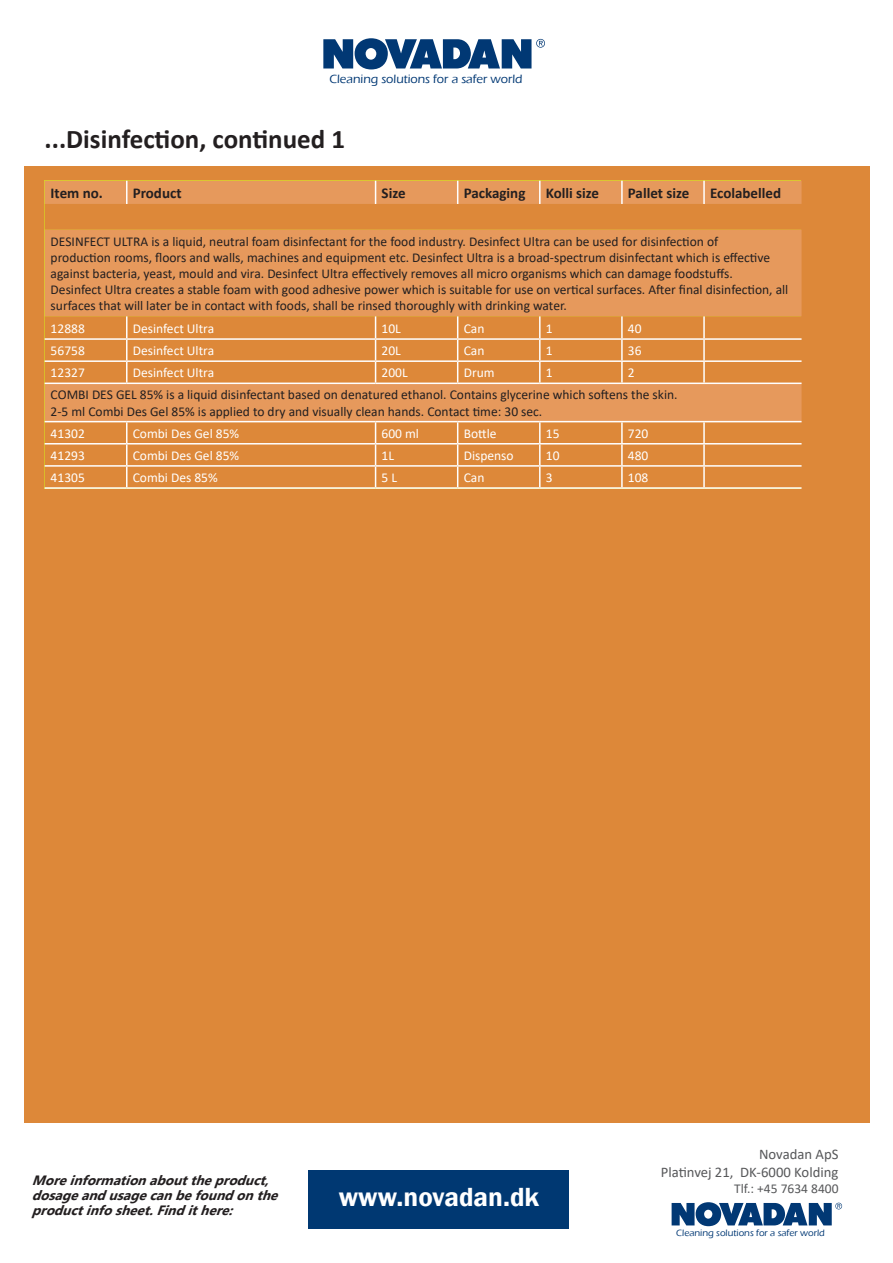
<style>
.page{position:relative;width:893px;height:1263px;background:#fff}
.page>*{position:absolute;margin:0;border:0;box-sizing:border-box;transform-origin:0 0}
.t1{font:700 27px "Calibri";color:#231f20}
.t2{font:600 27px "Franklin Gothic";color:#fff}
.t3{font:700 15px "Calibri";color:#231f20}
.t4{font:14.7px "Calibri";color:#57585a}
.t5{font:13.5px/16.2px "Calibri";color:#231f20}
.t6{font:13.5px "Calibri";color:#fff}
.t7{font:italic 700 13.5px/15px "Microsoft New Tai Lue";color:#231f20}
.t8{font:13.5px "Calibri";color:#57585a}
.t9{font:500 12.45px "Eras ITC";color:#013874}
.t10{font:500 9.6px "Eras ITC";color:#013874}
</style>
<div class="page">
<svg style="left:323px;top:38px;width:222px;height:31px"></svg>
<svg style="left:672px;top:1202px;width:170px;height:24px"></svg>
<div style="left:308px;top:1170px;width:260px;height:58px;background:#003872"></div>
<div style="left:24px;top:166px;width:845px;height:957px;background:#dd8839"></div>
<div style="left:45px;top:181px;width:756px;height:23px;background:#e6995c"></div>
<svg style="left:45px;top:229px;width:756px;height:258px;fill:#e6995c"></svg>
<hr style="left:126px;top:181px;width:2px;height:23px;background:#fff">
<svg style="left:375px;top:181px;width:1px;height:23px"></svg>
<svg style="left:457px;top:181px;width:1px;height:23px"></svg>
<hr style="left:539px;top:181px;width:2px;height:23px;background:#fff">
<hr style="left:621px;top:181px;width:2px;height:23px;background:#fff">
<hr style="left:703px;top:181px;width:2px;height:23px;background:#fff">
<hr style="left:126px;top:316px;width:2px;height:22px;background:#fff">
<hr style="left:539px;top:316px;width:2px;height:22px;background:#fff">
<hr style="left:621px;top:316px;width:2px;height:22px;background:#fff">
<hr style="left:703px;top:316px;width:2px;height:22px;background:#fff">
<hr style="left:45px;top:338px;width:82px;height:2px;background:#fff">
<hr style="left:127px;top:338px;width:249px;height:2px;background:#fff">
<hr style="left:126px;top:340px;width:2px;height:20px;background:#fff">
<hr style="left:376px;top:338px;width:82px;height:2px;background:#fff">
<hr style="left:458px;top:338px;width:82px;height:2px;background:#fff">
<hr style="left:540px;top:338px;width:82px;height:2px;background:#fff">
<hr style="left:539px;top:340px;width:2px;height:20px;background:#fff">
<hr style="left:622px;top:338px;width:82px;height:2px;background:#fff">
<hr style="left:621px;top:340px;width:2px;height:20px;background:#fff">
<hr style="left:704px;top:338px;width:97px;height:2px;background:#fff">
<hr style="left:703px;top:340px;width:2px;height:20px;background:#fff">
<hr style="left:45px;top:360px;width:82px;height:2px;background:#fff">
<hr style="left:127px;top:360px;width:249px;height:2px;background:#fff">
<hr style="left:126px;top:362px;width:2px;height:21px;background:#fff">
<hr style="left:376px;top:360px;width:82px;height:2px;background:#fff">
<svg style="left:375px;top:316px;width:1px;height:67px"></svg>
<hr style="left:458px;top:360px;width:82px;height:2px;background:#fff">
<svg style="left:457px;top:316px;width:1px;height:67px"></svg>
<hr style="left:540px;top:360px;width:82px;height:2px;background:#fff">
<hr style="left:539px;top:362px;width:2px;height:21px;background:#fff">
<hr style="left:622px;top:360px;width:82px;height:2px;background:#fff">
<hr style="left:621px;top:362px;width:2px;height:21px;background:#fff">
<hr style="left:704px;top:360px;width:97px;height:2px;background:#fff">
<hr style="left:703px;top:362px;width:2px;height:21px;background:#fff">
<hr style="left:45px;top:421px;width:82px;height:1px;background:#fff">
<hr style="left:127px;top:421px;width:249px;height:1px;background:#fff">
<hr style="left:126px;top:422px;width:2px;height:21px;background:#fff">
<hr style="left:376px;top:421px;width:82px;height:1px;background:#fff">
<hr style="left:458px;top:421px;width:82px;height:1px;background:#fff">
<hr style="left:540px;top:421px;width:82px;height:1px;background:#fff">
<hr style="left:539px;top:422px;width:2px;height:21px;background:#fff">
<hr style="left:622px;top:421px;width:82px;height:1px;background:#fff">
<hr style="left:621px;top:422px;width:2px;height:21px;background:#fff">
<hr style="left:704px;top:421px;width:97px;height:1px;background:#fff">
<hr style="left:703px;top:422px;width:2px;height:21px;background:#fff">
<hr style="left:45px;top:443px;width:82px;height:1px;background:#fff">
<hr style="left:127px;top:443px;width:249px;height:1px;background:#fff">
<hr style="left:126px;top:444px;width:2px;height:21px;background:#fff">
<hr style="left:376px;top:443px;width:82px;height:1px;background:#fff">
<hr style="left:458px;top:443px;width:82px;height:1px;background:#fff">
<hr style="left:540px;top:443px;width:82px;height:1px;background:#fff">
<hr style="left:539px;top:444px;width:2px;height:21px;background:#fff">
<hr style="left:622px;top:443px;width:82px;height:1px;background:#fff">
<hr style="left:621px;top:444px;width:2px;height:21px;background:#fff">
<hr style="left:704px;top:443px;width:97px;height:1px;background:#fff">
<hr style="left:703px;top:444px;width:2px;height:21px;background:#fff">
<hr style="left:45px;top:383px;width:82px;height:1px;background:#fff">
<hr style="left:127px;top:383px;width:249px;height:1px;background:#fff">
<hr style="left:376px;top:383px;width:82px;height:1px;background:#fff">
<hr style="left:458px;top:383px;width:82px;height:1px;background:#fff">
<hr style="left:540px;top:383px;width:82px;height:1px;background:#fff">
<hr style="left:622px;top:383px;width:82px;height:1px;background:#fff">
<hr style="left:704px;top:383px;width:97px;height:1px;background:#fff">
<hr style="left:45px;top:465px;width:82px;height:2px;background:#fff">
<hr style="left:127px;top:465px;width:249px;height:2px;background:#fff">
<hr style="left:126px;top:467px;width:2px;height:20px;background:#fff">
<hr style="left:376px;top:465px;width:82px;height:2px;background:#fff">
<svg style="left:375px;top:422px;width:1px;height:65px"></svg>
<hr style="left:458px;top:465px;width:82px;height:2px;background:#fff">
<svg style="left:457px;top:422px;width:1px;height:65px"></svg>
<hr style="left:540px;top:465px;width:82px;height:2px;background:#fff">
<hr style="left:539px;top:467px;width:2px;height:20px;background:#fff">
<hr style="left:622px;top:465px;width:82px;height:2px;background:#fff">
<hr style="left:621px;top:467px;width:2px;height:20px;background:#fff">
<hr style="left:704px;top:465px;width:97px;height:2px;background:#fff">
<hr style="left:703px;top:467px;width:2px;height:20px;background:#fff">
<hr style="left:45px;top:487px;width:82px;height:2px;background:#fff">
<hr style="left:127px;top:487px;width:249px;height:2px;background:#fff">
<hr style="left:376px;top:487px;width:82px;height:2px;background:#fff">
<hr style="left:458px;top:487px;width:82px;height:2px;background:#fff">
<hr style="left:540px;top:487px;width:82px;height:2px;background:#fff">
<hr style="left:622px;top:487px;width:82px;height:2px;background:#fff">
<hr style="left:704px;top:487px;width:97px;height:2px;background:#fff">
<p class="t9" style="left:329px;top:72px;width:195px">Cleaning solutions for a safer world</p>
<p class="t1" style="left:45px;top:120px;width:302px">...Disinfection, continued 1</p>
<p class="t3" style="left:51px;top:182px;width:54px">Item no.</p>
<p class="t3" style="left:133px;top:182px;width:50px">Product</p>
<p class="t3" style="left:382px;top:182px;width:26px">Size</p>
<p class="t3" style="left:464px;top:182px;width:63px">Packaging</p>
<p class="t3" style="left:546px;top:182px;width:55px">Kolli size</p>
<p class="t3" style="left:628px;top:182px;width:63px">Pallet size</p>
<p class="t3" style="left:710px;top:182px;width:73px">Ecolabelled</p>
<p class="t5" style="left:51px;top:233px;width:669px">DESINFECT ULTRA is a liquid, neutral foam disinfectant for the food industry. Desinfect Ultra can be used for disinfection of</p>
<p class="t5" style="left:51px;top:249px;width:721px">production rooms, floors and walls, machines and equipment etc. Desinfect Ultra is a broad-spectrum disinfectant which is effective</p>
<p class="t5" style="left:51px;top:265px;width:684px">against bacteria, yeast, mould and vira. Desinfect Ultra effectively removes all micro organisms which can damage foodstuffs.</p>
<p class="t5" style="left:51px;top:281px;width:739px">Desinfect Ultra creates a stable foam with good adhesive power which is suitable for use on vertical surfaces. After final disinfection, all surfaces that will later be in contact with foods, shall be rinsed thoroughly with drinking water.</p>
<p class="t6" style="left:51px;top:319px;width:36px">12888</p>
<p class="t6" style="left:133px;top:319px;width:83px">Desinfect Ultra</p>
<p class="t6" style="left:382px;top:319px;width:21px">10L</p>
<p class="t6" style="left:464px;top:319px;width:22px">Can</p>
<p class="t6" style="left:546px;top:319px;width:8px">1</p>
<p class="t6" style="left:628px;top:319px;width:15px">40</p>
<p class="t6" style="left:51px;top:341px;width:36px">56758</p>
<p class="t6" style="left:133px;top:341px;width:83px">Desinfect Ultra</p>
<p class="t6" style="left:382px;top:341px;width:21px">20L</p>
<p class="t6" style="left:464px;top:341px;width:22px">Can</p>
<p class="t6" style="left:546px;top:341px;width:8px">1</p>
<p class="t6" style="left:628px;top:341px;width:15px">36</p>
<p class="t6" style="left:51px;top:363px;width:36px">12327</p>
<p class="t6" style="left:133px;top:363px;width:83px">Desinfect Ultra</p>
<p class="t6" style="left:382px;top:363px;width:28px">200L</p>
<p class="t6" style="left:464px;top:363px;width:32px">Drum</p>
<p class="t6" style="left:546px;top:363px;width:8px">1</p>
<p class="t6" style="left:628px;top:363px;width:8px">2</p>
<p class="t5" style="left:51px;top:386px;width:628px">COMBI DES GEL 85% is a liquid disinfectant based on denatured ethanol. Contains glycerine which softens the skin.</p>
<p class="t5" style="left:51px;top:403px;width:493px">2-5 ml Combi Des Gel 85% is applied to dry and visually clean hands. Contact time: 30 sec.</p>
<p class="t6" style="left:51px;top:424px;width:36px">41302</p>
<p class="t6" style="left:133px;top:424px;width:108px">Combi Des Gel 85%</p>
<p class="t6" style="left:382px;top:424px;width:39px">600 ml</p>
<p class="t6" style="left:464px;top:424px;width:34px">Bottle</p>
<p class="t6" style="left:546px;top:424px;width:15px">15</p>
<p class="t6" style="left:628px;top:424px;width:22px">720</p>
<p class="t6" style="left:51px;top:446px;width:36px">41293</p>
<p class="t6" style="left:133px;top:446px;width:108px">Combi Des Gel 85%</p>
<p class="t6" style="left:382px;top:446px;width:14px">1L</p>
<p class="t6" style="left:464px;top:446px;width:51px">Dispenso</p>
<p class="t6" style="left:546px;top:446px;width:15px">10</p>
<p class="t6" style="left:628px;top:446px;width:22px">480</p>
<p class="t6" style="left:51px;top:468px;width:36px">41305</p>
<p class="t6" style="left:133px;top:468px;width:87px">Combi Des 85%</p>
<p class="t6" style="left:382px;top:468px;width:17px">5 L</p>
<p class="t6" style="left:464px;top:468px;width:22px">Can</p>
<p class="t6" style="left:546px;top:468px;width:8px">3</p>
<p class="t6" style="left:628px;top:468px;width:22px">108</p>
<p class="t7" style="left:32px;top:1174px;width:253px">Moreinformationabouttheproduct, dosageandusagecanbefoundonthe productinfosheet.Findithere:</p>
<p class="t2" style="left:339px;top:1180px;width:202px">www.novadan.dk</p>
<p class="t4" style="left:759px;top:1144px;width:81px">Novadan ApS</p>
<p class="t4" style="left:661px;top:1162px;width:179px">Platinvej 21, DK-6000 Kolding</p>
<p class="t8" style="left:734px;top:1179px;width:106px">Tlf.: +45 7634 8400</p>
<p class="t10" style="left:676px;top:1228px;width:150px">Cleaning solutions for a safer world</p>
</div>
